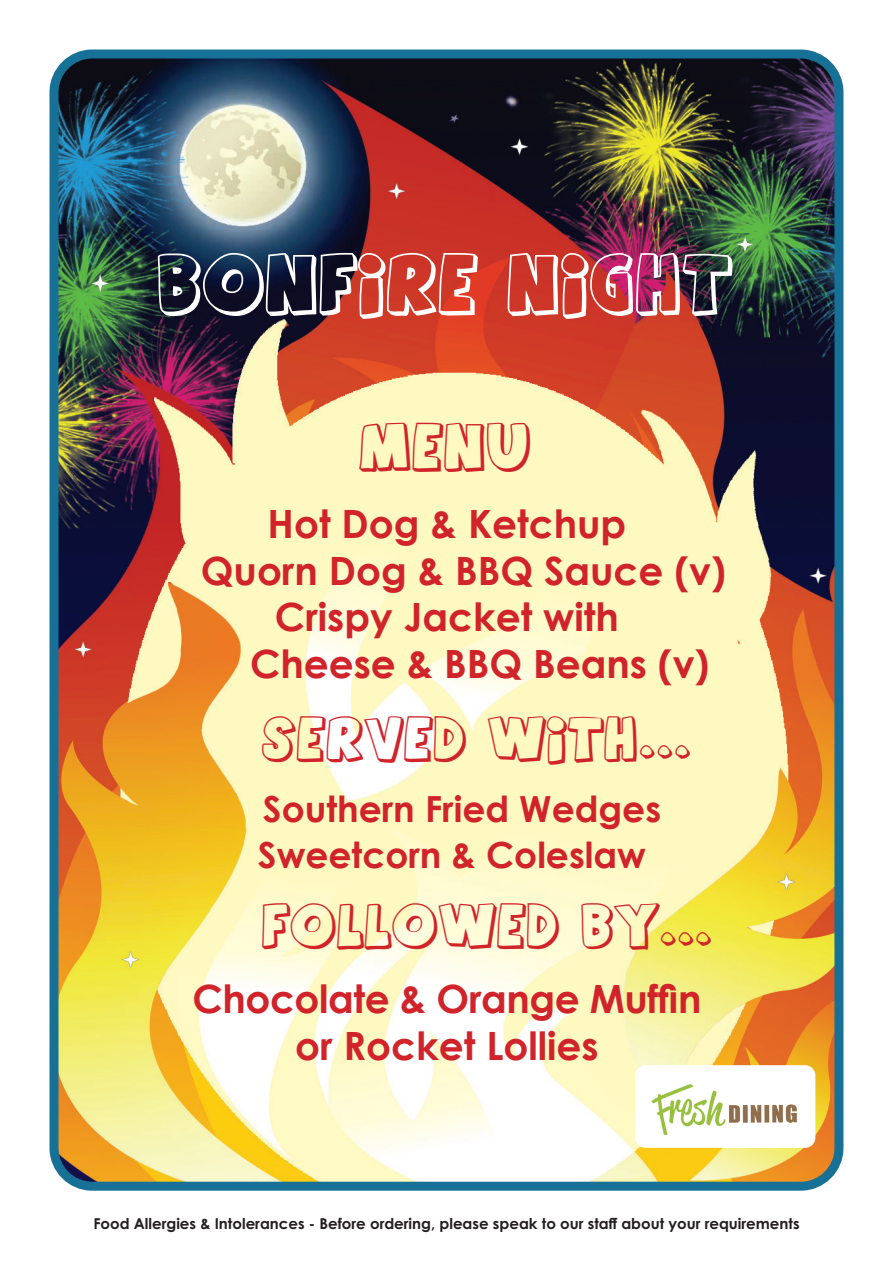
<style>
.page{position:relative;width:893px;height:1263px;background:#fff}
.page>*{position:absolute;margin:0;border:0;box-sizing:border-box;transform-origin:0 0}
.t1{font:57px "Agent Orange";color:#fff}
.t2{font:45px "Agent Orange";color:#d1232a}
.t3{font:42px "Agent Orange";color:#d1232a}
.t4{font:700 39px "Century Gothic";color:#d1232a}
.t5{font:700 36px "Century Gothic";color:#d1232a}
.t6{font:700 15px "Century Gothic Pro";color:#231f20}
</style>
<div class="page">
<img style="left:59px;top:60px;width:774px;height:1121px">
<div style="left:49px;top:50px;width:794px;height:1141px;border:9px solid #177096;border-radius:38px"></div>
<div style="left:635px;top:1065px;width:180px;height:83px;background:#fff;border-radius:10px"></div>
<img style="left:651px;top:1084px;width:146px;height:52px">
<p class="t1" style="left:160px;top:252px;width:576px">BONFIRE NIGHT</p>
<p class="t2" style="left:361px;top:421px;width:174px">MENU</p>
<p class="t4" style="left:267px;top:494px;width:360px">Hot Dog &amp; Ketchup</p>
<p class="t4" style="left:201px;top:541px;width:526px">Quorn Dog &amp; BBQ Sauce (v)</p>
<p class="t4" style="left:275px;top:588px;width:345px">Crispy Jacket with</p>
<p class="t4" style="left:250px;top:634px;width:461px">Cheese &amp; BBQ Beans (v)</p>
<p class="t3" style="left:264px;top:715px;width:431px">SERVED WITH...</p>
<p class="t5" style="left:263px;top:781px;width:400px">Southern Fried Wedges</p>
<p class="t5" style="left:258px;top:828px;width:390px">Sweetcorn &amp; Coleslaw</p>
<p class="t3" style="left:264px;top:902px;width:452px">FOLLOWED BY...</p>
<p class="t4" style="left:192px;top:969px;width:510px">Chocolate &amp; Orange Muffin</p>
<p class="t4" style="left:295px;top:1016px;width:305px">or Rocket Lollies</p>
<p class="t6" style="left:93px;top:1214px;width:708px">Food Allergies &amp; Intolerances - Before ordering, please speak to our staff about your requirements</p>
</div>
